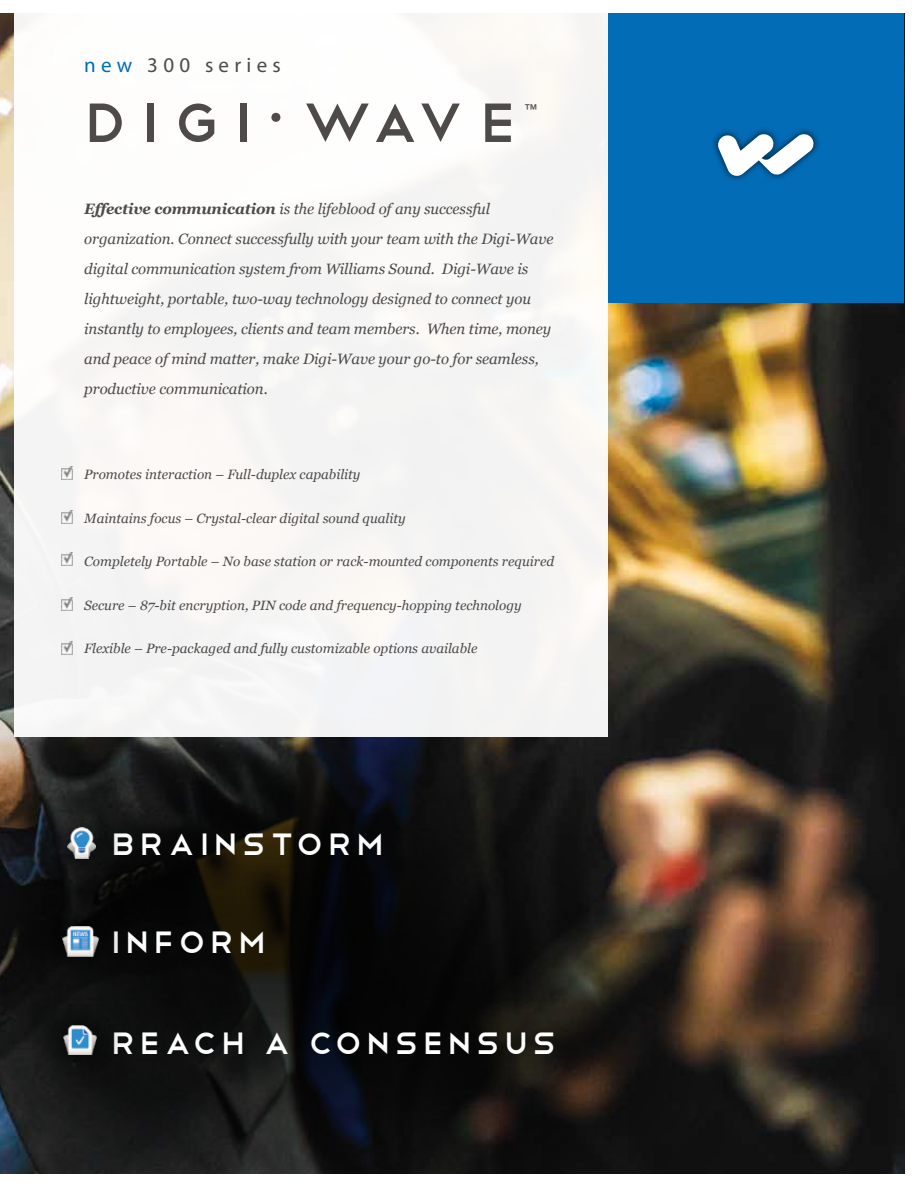
<style>
.page{position:relative;width:918px;height:1188px;background:#fff}
.page>*{position:absolute;margin:0;border:0;box-sizing:border-box;transform-origin:0 0}
.t1{font:72px "Telegrafico";letter-spacing:.2em;color:#4d4a49}
.t2{font:40.5px "Telegrafico";letter-spacing:.1em;color:#fff}
.t3{font:21px "Myriad Pro";letter-spacing:.25em;color:#4d4a49}
.t4{font:italic 15px/30px "Georgia";letter-spacing:-.005em;color:#4d4a49}
.t5{font:15px "Helvetica";color:#4d4a49}
.t6{font:italic 13.5px "Georgia";color:#4d4a49}
.s1{color:#036cb6}
.s2{font-family:"Helvetica"}
.s3{font-weight:700}
</style>
<div class="page">
<img style="left:0;top:14px;width:904px;height:1160px">
<div style="left:608px;top:14px;width:296px;height:289px;background:#036cb6"></div>
<div style="left:711px;top:127px;width:110px;height:56px;background:#000;opacity:.75"></div>
<svg style="left:717px;top:133px;width:98px;height:43px"></svg>
<div style="left:0;top:566px;width:814px;height:622px;background:#000;opacity:.86"></div>
<div style="left:29px;top:990px;width:102px;height:101px;background:#000;opacity:.75"></div>
<img style="left:64px;top:1025px;width:33px;height:30px">
<div style="left:28px;top:891px;width:105px;height:102px;background:#090909"></div>
<img style="left:62px;top:927px;width:36px;height:29px">
<div style="left:34px;top:792px;width:96px;height:103px;background:#000;opacity:.75"></div>
<img style="left:68px;top:827px;width:27px;height:32px">
<div style="left:14px;top:14px;width:594px;height:723px;background:#f7f6f4"></div>
<svg style="left:62px;top:467px;width:11px;height:13px"></svg>
<svg style="left:62px;top:510px;width:11px;height:13px"></svg>
<svg style="left:62px;top:553px;width:11px;height:13px"></svg>
<svg style="left:62px;top:642px;width:11px;height:13px"></svg>
<svg style="left:62px;top:597px;width:11px;height:13px"></svg>
<div style="left:0;top:1174px;width:918px;height:14px;background:#fff"></div>
<h3 class="t3" style="left:84px;top:52px;width:198px"><span class="s1">new</span> 300 series</h3>
<h1 class="t1" style="left:84px;top:75px;width:434px">Digi<span class="s2">·</span>wave</h1>
<p class="t5" style="left:524px;top:98px;width:16px">™</p>
<p class="t4" style="left:84px;top:194px;width:471px"><span class="s3">Effective communication</span> is the lifeblood of any successful organization. Connect successfully with your team with the Digi-Wave digital communication system from Williams Sound. Digi-Wave is lightweight, portable, two-way technology designed to connect you instantly to employees, clients and team members. When time, money and peace of mind matter, make Digi-Wave your go-to for seamless, productive communication.</p>
<p class="t6" style="left:84px;top:466px;width:278px">Promotes interaction – Full-duplex capability</p>
<p class="t6" style="left:84px;top:510px;width:323px">Maintains focus – Crystal-clear digital sound quality</p>
<p class="t6" style="left:84px;top:553px;width:471px">Completely Portable – No base station or rack-mounted components required</p>
<p class="t6" style="left:84px;top:597px;width:439px">Secure – 87-bit encryption, PIN code and frequency-hopping technology</p>
<p class="t6" style="left:84px;top:640px;width:395px">Flexible – Pre-packaged and fully customizable options available</p>
<h2 class="t2" style="left:111px;top:818px;width:274px">Brainstorm</h2>
<h2 class="t2" style="left:111px;top:915px;width:156px">Inform</h2>
<h2 class="t2" style="left:111px;top:1016px;width:447px">Reach a consensus</h2>
</div>
